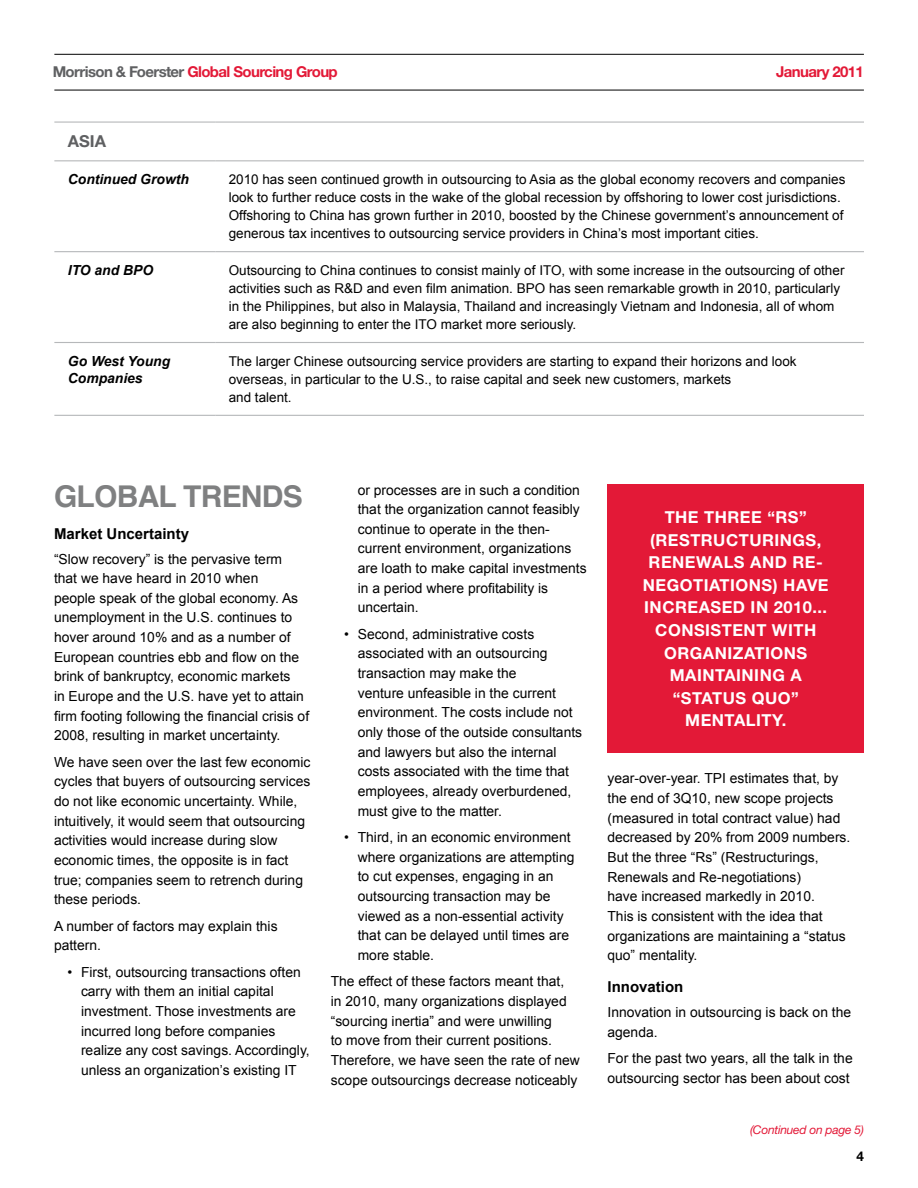
<style>
.page{position:relative;width:918px;height:1188px;background:#fff}
.page>*{position:absolute;margin:0;border:0;box-sizing:border-box;transform-origin:0 0}
.t1{font:700 30px "Helvetica";letter-spacing:-.025em;color:#7f8081}
.t2{font:700 16.5px/22.5px "Helvetica Neue LT Std";letter-spacing:.03em;color:#fff}
.t3{font:700 16.5px "Helvetica Neue LT Std";color:#5f6062}
.t4{font:700 15px "Helvetica Neue LT Std";letter-spacing:-.04em;color:#e31937}
.t5{font:700 15px "Arial";color:#000}
.t6{font:13.8px/19.6px "Arial";color:#000}
.t7{font:italic 700 13.8px/16.5px "Arial";color:#000}
.t8{font:13.5px/18px "Arial";color:#000}
.t9{font:700 13.5px "Helvetica Neue LT Std";color:#000}
.t10{font:italic 12px "Helvetica Neue LT Std";letter-spacing:-.02em;color:#e31937}
.s1{color:#5f6062}
</style>
<div class="page">
<hr style="left:54px;top:90px;width:810px;height:1px;background:#000">
<hr style="left:54px;top:54px;width:810px;height:1px;background:#000">
<hr style="left:54px;top:122px;width:161px;height:1px;background:#b6b8ba">
<hr style="left:215px;top:122px;width:649px;height:1px;background:#b6b8ba">
<hr style="left:54px;top:160px;width:161px;height:1px;background:#b6b8ba">
<hr style="left:215px;top:160px;width:649px;height:1px;background:#b6b8ba">
<hr style="left:54px;top:251px;width:161px;height:1px;background:#b6b8ba">
<hr style="left:215px;top:251px;width:649px;height:1px;background:#b6b8ba">
<hr style="left:54px;top:342px;width:161px;height:1px;background:#b6b8ba">
<hr style="left:215px;top:342px;width:649px;height:1px;background:#b6b8ba">
<hr style="left:54px;top:415px;width:161px;height:1px;background:#b6b8ba">
<hr style="left:215px;top:415px;width:649px;height:1px;background:#b6b8ba">
<div style="left:608px;top:484px;width:256px;height:269px;background:#e31937"></div>
<p class="t4" style="left:53px;top:62px;width:287px"><span class="s1">MORRISON &amp; FOERSTER</span> GLOBAL SOURCING GROUP</p>
<p class="t4" style="left:776px;top:62px;width:89px">JANUARY 2011</p>
<p class="t3" style="left:68px;top:131px;width:38px">ASIA</p>
<p class="t7" style="left:68px;top:172px;width:123px">Continued Growth</p>
<p class="t8" style="left:229px;top:171px;width:618px">2010 has seen continued growth in outsourcing to Asia as the global economy recovers and companies look to further reduce costs in the wake of the global recession by offshoring to lower cost jurisdictions.<br>Offshoring to China has grown further in 2010, boosted by the Chinese government’s announcement of generous tax incentives to outsourcing service providers in China’s most important cities.</p>
<p class="t7" style="left:68px;top:263px;width:87px">ITO and BPO</p>
<p class="t8" style="left:229px;top:261px;width:617px">Outsourcing to China continues to consist mainly of ITO, with some increase in the outsourcing of other activities such as R&amp;D and even film animation. BPO has seen remarkable growth in 2010, particularly in the Philippines, but also in Malaysia, Thailand and increasingly Vietnam and Indonesia, all of whom are also beginning to enter the ITO market more seriously.</p>
<p class="t7" style="left:68px;top:354px;width:104px">Go West Young<br>Companies</p>
<p class="t8" style="left:229px;top:352px;width:569px">The larger Chinese outsourcing service providers are starting to expand their horizons and look overseas, in particular to the U.S., to raise capital and seek new customers, markets<br>and talent.</p>
<h1 class="t1" style="left:54px;top:472px;width:250px">GLOBAL TRENDS</h1>
<p class="t5" style="left:54px;top:523px;width:137px">Market Uncertainty</p>
<p class="t6" style="left:54px;top:549px;width:257px">“Slow recovery” is the pervasive term<br>that we have heard in 2010 when<br>people speak of the global economy. As unemployment in the U.S. continues to hover around 10% and as a number of European countries ebb and flow on the brink of bankruptcy, economic markets<br>in Europe and the U.S. have yet to attain firm footing following the financial crisis of 2008, resulting in market uncertainty.</p>
<p class="t6" style="left:54px;top:752px;width:258px">We have seen over the last few economic cycles that buyers of outsourcing services do not like economic uncertainty. While, intuitively, it would seem that outsourcing activities would increase during slow economic times, the opposite is in fact true; companies seem to retrench during these periods.</p>
<p class="t6" style="left:54px;top:916px;width:225px">A number of factors may explain this pattern.</p>
<p class="t6" style="left:81px;top:962px;width:230px;text-indent:-14px">• First, outsourcing transactions often carry with them an initial capital investment. Those investments are incurred long before companies realize any cost savings. Accordingly, unless an organization’s existing IT</p>
<p class="t6" style="left:358px;top:480px;width:231px">or processes are in such a condition that the organization cannot feasibly continue to operate in the then&shy;current environment, organizations are loath to make capital investments in a period where profitability is uncertain.</p>
<p class="t6" style="left:358px;top:624px;width:226px;text-indent:-14px">• Second, administrative costs associated with an outsourcing transaction may make the<br>venture unfeasible in the current environment. The costs include not only those of the outside consultants and lawyers but also the internal costs associated with the time that employees, already overburdened, must give to the matter.</p>
<p class="t6" style="left:358px;top:828px;width:218px;text-indent:-14px">• Third, in an economic environment where organizations are attempting to cut expenses, engaging in an outsourcing transaction may be viewed as a non-essential activity that can be delayed until times are more stable.</p>
<p class="t6" style="left:331px;top:972px;width:251px">The effect of these factors meant that,<br>in 2010, many organizations displayed “sourcing inertia” and were unwilling<br>to move from their current positions.<br>Therefore, we have seen the rate of new scope outsourcings decrease noticeably</p>
<p class="t2" style="left:650px;top:506px;width:158px;text-indent:15px">THE TH REE “RS” (RESTRUCTURINGS</p>
<p class="t2" style="left:817px;top:528px;width:6px">,</p>
<p class="t2" style="left:649px;top:551px;width:61px">RENEWALS</p>
<p class="t2" style="left:750px;top:551px;width:14px">AND</p>
<p class="t2" style="left:793px;top:551px;width:32px">RE-</p>
<p class="t2" style="left:643px;top:573px;width:187px">NEGOTIATIONS) HAVE</p>
<p class="t2" style="left:644px;top:596px;width:184px">INCREASED IN 2010...</p>
<p class="t2" style="left:655px;top:619px;width:150px">CONSISTENT WITH</p>
<p class="t2" style="left:664px;top:641px;width:39px">ORGAN</p>
<p class="t2" style="left:727px;top:641px;width:69px">IZATIONS</p>
<p class="t2" style="left:670px;top:664px;width:45px">MAINTA</p>
<p class="t2" style="left:736px;top:664px;width:65px">INING A</p>
<p class="t2" style="left:673px;top:686px;width:20px">“STAT</p>
<p class="t2" style="left:723px;top:686px;width:78px">US QUO”</p>
<p class="t2" style="left:685px;top:709px;width:39px">MENTAL</p>
<p class="t2" style="left:756px;top:709px;width:32px">ITY.</p>
<p class="t6" style="left:608px;top:769px;width:244px">year-over-year. TPI estimates that, by the end of 3Q10, new scope projects (measured in total contract value) had decreased by 20% from 2009 numbers.<br>But the three “Rs” (Restructurings, Renewals and Re-negotiations)<br>have increased markedly in 2010.<br>This is consistent with the idea that organizations are maintaining a “status quo” mentality.</p>
<p class="t5" style="left:608px;top:977px;width:77px">Innovation</p>
<p class="t6" style="left:608px;top:1002px;width:245px">Innovation in outsourcing is back on the agenda.</p>
<p class="t6" style="left:608px;top:1048px;width:247px">For the past two years, all the talk in the outsourcing sector has been about cost</p>
<p class="t10" style="left:750px;top:1123px;width:115px">(Continued on page 5)</p>
<p class="t9" style="left:856px;top:1148px;width:9px">4</p>
</div>
